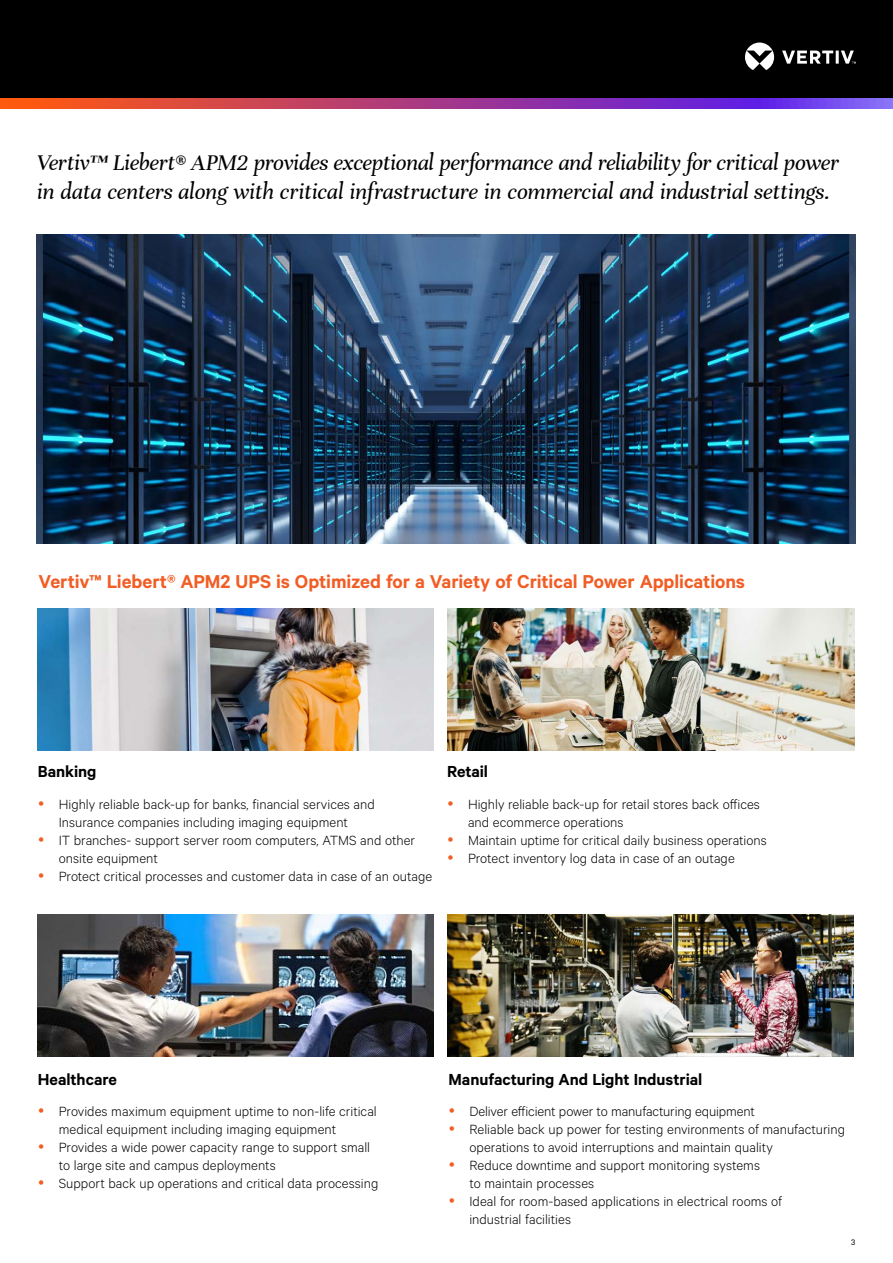
<style>
.page{position:relative;width:893px;height:1263px;background:#fff}
.page>*{position:absolute;margin:0;border:0;box-sizing:border-box;transform-origin:0 0}
.t1{font:italic 24px/28.8px "Unna";letter-spacing:-.015em;color:#000}
.t2{font:600 21px "Calibre";letter-spacing:-.005em;color:#f15d24}
.t3{font:600 18px "Calibre";color:#000}
.t4{font:300 15px/18px "Calibre";color:#000}
.t5{font:9px "Calibre";color:#000}
</style>
<div class="page">
<div style="left:0;top:0;width:893px;height:108px;background:#000"></div>
<svg style="left:745px;top:43px;width:111px;height:27px"></svg>
<svg style="left:0;top:98px;width:893px;height:11px;background:#a83e89"></svg>
<img style="left:37px;top:234px;width:818px;height:310px">
<img style="left:38px;top:609px;width:395px;height:141px">
<img style="left:38px;top:915px;width:395px;height:142px">
<img style="left:447px;top:609px;width:408px;height:141px">
<img style="left:447px;top:915px;width:406px;height:142px">
<h1 class="t1" style="left:37px;top:148px;width:804px">Vertiv™ Liebert® APM2 provides exceptional performance and reliability for critical power in data centers along with critical infrastructure in commercial and industrial settings.</h1>
<h2 class="t2" style="left:39px;top:568px;width:708px">Vertiv™ Liebert® APM2 UPS is Optimized for a Variety of Critical Power Applications</h2>
<p class="t3" style="left:38px;top:761px;width:60px">Banking</p>
<p class="t4" style="left:59px;top:794px;width:375px">Highly reliable back-up for banks, financial services and Insurance companies including imaging equipment<br>IT branches- support server room computers, ATMS and other onsite equipment<br>Protect critical processes and customer data in case of an outage</p>
<p class="t3" style="left:447px;top:761px;width:43px">Retail</p>
<p class="t4" style="left:468px;top:794px;width:300px">Highly reliable back-up for retail stores back offices and ecommerce operations<br>Maintain uptime for critical daily business operations Protect inventory log data in case of an outage</p>
<p class="t3" style="left:38px;top:1068px;width:81px">Healthcare</p>
<p class="t4" style="left:59px;top:1102px;width:321px">Provides maximum equipment uptime to non-life critical medical equipment including imaging equipment Provides a wide power capacity range to support small to large site and campus deployments<br>Support back up operations and critical data processing</p>
<p class="t3" style="left:448px;top:1068px;width:255px">Manufacturing And Light Industrial</p>
<p class="t4" style="left:469px;top:1102px;width:377px">Deliver efficient power to manufacturing equipment<br>Reliable back up power for testing environments of manufacturing operations to avoid interruptions and maintain quality<br>Reduce downtime and support monitoring systems<br>to maintain processes<br>Ideal for room-based applications in electrical rooms of<br>industrial facilities</p>
<p class="t5" style="left:851px;top:1236px;width:6px">3</p>
</div>
